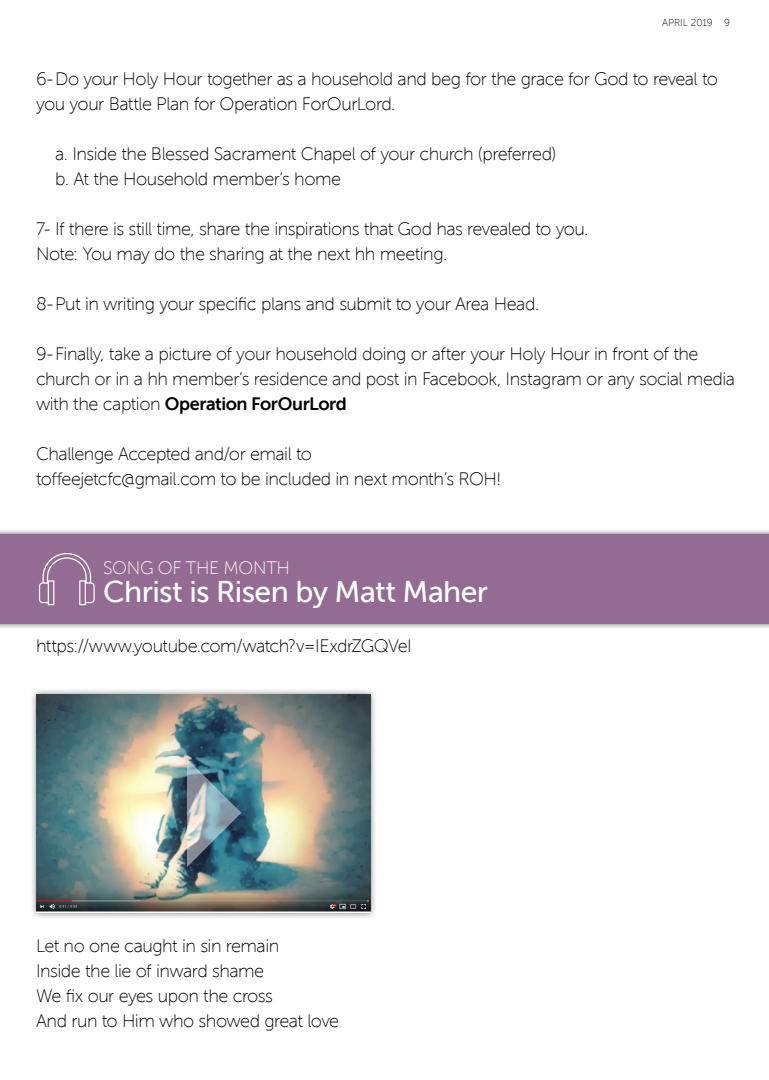
<style>
.page{position:relative;width:769px;height:1080px;background:#fff}
.page>*{position:absolute;margin:0;border:0;box-sizing:border-box;transform-origin:0 0}
.t1{font:30px "Museo Sans 500";letter-spacing:-.02em;color:#fff}
.t2{font:18px/25px "Museo Sans 100";letter-spacing:-.03em;color:#000}
.t3{font:18px "Museo Sans 700";letter-spacing:-.025em;color:#000}
.t4{font:18px "Museo Sans 100";letter-spacing:-.02em;color:#fff}
.t5{font:10px "Museo Sans 100";color:#000}
.s1{font-family:"Museo Sans 100"}
</style>
<div class="page">
<div style="left:0;top:528px;width:768px;height:102px;background:#000;opacity:.5"></div>
<div style="left:0;top:534px;width:768px;height:90px;background:#936b93"></div>
<svg style="left:39px;top:553px;width:56px;height:52px"></svg>
<div style="left:29px;top:688px;width:348px;height:232px;background:#000;opacity:.5"></div>
<img style="left:36px;top:695px;width:334px;height:218px">
<img style="left:186px;top:756px;width:56px;height:114px">
<p class="t5" style="left:661px;top:17px;width:69px">APRIL 2019 9</p>
<p class="t2" style="left:36px;top:66px;width:683px">6-Do your Holy Hour together as a household and beg for the grace for God to reveal to you your Battle Plan for Operation ForOurLord.</p>
<p class="t2" style="left:55px;top:141px;width:502px">a. Inside the Blessed Sacrament Chapel of your church (preferred) b. At the Household member’s home</p>
<p class="t2" style="left:36px;top:216px;width:554px">7- If there is still time, share the inspirations that God has revealed to you.<br>Note: You may do the sharing at the next hh meeting.</p>
<p class="t2" style="left:36px;top:291px;width:504px">8-Put in writing your specific plans and submit to your Area Head.</p>
<p class="t2" style="left:36px;top:341px;width:700px">9-Finally, take a picture of your household doing or after your Holy Hour in front of the church or in a hh member’s residence and post in Facebook, Instagram or any social media</p>
<p class="t3" style="left:36px;top:393px;width:312px"><span class="s1">with the caption</span> Operation ForOurLord</p>
<p class="t2" style="left:36px;top:441px;width:466px">Challenge Accepted and/or email to<br>toffeejetcfc@gmail.com to be included in next month’s ROH!</p>
<p class="t4" style="left:103px;top:558px;width:188px">SONG OF THE MONTH</p>
<h1 class="t1" style="left:103px;top:575px;width:386px">Christ is Risen by Matt Maher</h1>
<p class="t2" style="left:36px;top:633px;width:377px">https://www.youtube.com/watch?v=IExdrZGQVeI</p>
<p class="t2" style="left:36px;top:933px;width:304px">Let no one caught in sin remain<br>Inside the lie of inward shame<br>We fix our eyes upon the cross<br>And run to Him who showed great love</p>
</div>
